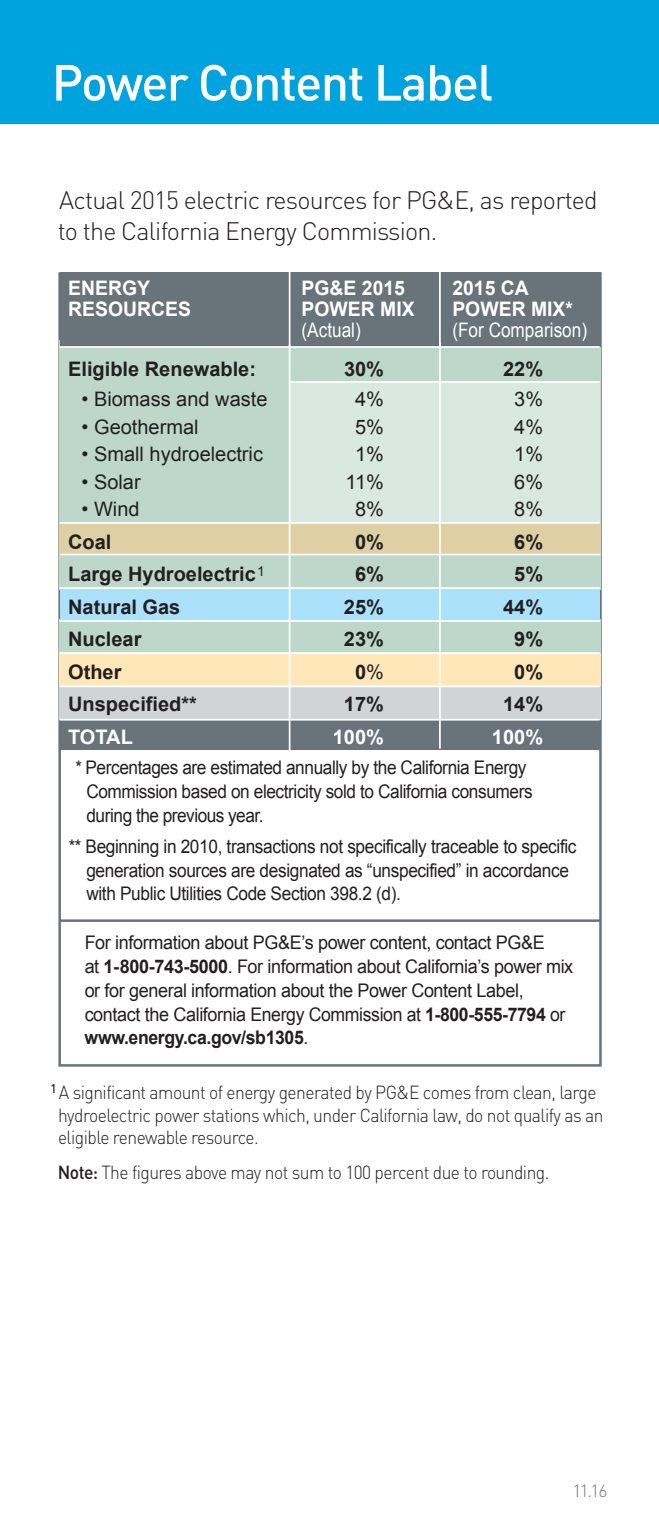
<style>
.page{position:relative;width:659px;height:1529px;background:#fff}
.page>*{position:absolute;margin:0;border:0;box-sizing:border-box;transform-origin:0 0}
.t1{font:500 50px "DIN";letter-spacing:-.03em;color:#fff}
.t2{font:300 25px/31.2px "DIN";letter-spacing:-.03em;color:#231f20}
.t3{font:700 20px "Arial";color:#231f20}
.t4{font:700 20px/21.2px "Arial";color:#fff}
.t5{font:20px "Arial";color:#231f20}
.t6{font:18.75px/23.8px "Arial";letter-spacing:-.02em;color:#231f20;scale:.9 1}
.t7{font:18.75px/23.8px "Arial";letter-spacing:-.02em;color:#231f20;scale:.96 1}
.t8{font:300 18.75px/22.5px "DIN";letter-spacing:-.03em;color:#231f20;scale:.93 1}
.t9{font:300 17.5px "DIN";color:#77787b}
.s1{font-weight:400}
.s2{font-weight:700}
.s3{font-weight:500}
</style>
<div class="page">
<div style="left:0;top:0;width:659px;height:124px;background:#00a3dd"></div>
<hr style="left:60px;top:919px;width:540px;height:3px;background:#68737a">
<div style="left:59px;top:340px;width:542px;height:187px;background:#bdd8cb"></div>
<div style="left:290px;top:382px;width:310px;height:140px;background:#d9e8e1"></div>
<div style="left:59px;top:555px;width:542px;height:35px;background:#bdd8cb"></div>
<div style="left:59px;top:619px;width:542px;height:34px;background:#bdd8cb"></div>
<div style="left:59px;top:523px;width:542px;height:31px;background:#decfa5"></div>
<div style="left:60px;top:588px;width:539px;height:33px;background:#abe1fa"></div>
<div style="left:60px;top:719px;width:540px;height:31px;background:#68737a"></div>
<div style="left:60px;top:272px;width:540px;height:75px;background:#68737a"></div>
<hr style="left:289px;top:720px;width:1px;height:30px;background:#fff">
<hr style="left:439px;top:720px;width:2px;height:29px;background:#fff">
<hr style="left:289px;top:272px;width:1px;height:74px;background:#fff">
<hr style="left:439px;top:270px;width:2px;height:76px;background:#fff">
<hr style="left:60px;top:522px;width:540px;height:2px;background:#fff">
<hr style="left:60px;top:346px;width:540px;height:2px;background:#fff">
<hr style="left:290px;top:381px;width:310px;height:2px;background:#fff">
<hr style="left:60px;top:587px;width:540px;height:2px;background:#fff">
<hr style="left:60px;top:620px;width:540px;height:2px;background:#fff">
<div style="left:59px;top:653px;width:542px;height:33px;background:#ffe7b9"></div>
<hr style="left:60px;top:652px;width:540px;height:2px;background:#fff">
<div style="left:59px;top:686px;width:542px;height:33px;background:#d1d3d4"></div>
<hr style="left:60px;top:685px;width:540px;height:2px;background:#fff">
<hr style="left:60px;top:719px;width:540px;height:2px;background:#fff">
<hr style="left:289px;top:344px;width:1px;height:375px;background:#fff">
<hr style="left:439px;top:343px;width:2px;height:378px;background:#fff">
<h1 class="t1" style="left:52px;top:51px;width:443px">Power Content Label</h1>
<p class="t2" style="left:58px;top:184px;width:541px">Actual 2015 electric resources for PG&amp;E, as reported to the California Energy Commission.</p>
<p class="t4" style="left:68px;top:278px;width:83px">ENERGY</p>
<p class="t4" style="left:68px;top:299px;width:124px">RESOURCES</p>
<p class="t3" style="left:68px;top:356px;width:189px">Eligible Renewable:</p>
<p class="t5" style="left:82px;top:386px;width:187px">• Biomass and waste</p>
<p class="t4" style="left:302px;top:278px;width:115px">PG&amp;E 2015<br>POWER MIX <span class="s1">(Actual)</span></p>
<p class="t4" style="left:452px;top:278px;width:136px">2015 CA<br>POWER MIX* <span class="s1">(For Comparison)</span></p>
<p class="t3" style="left:344px;top:356px;width:42px">30%</p>
<p class="t5" style="left:355px;top:386px;width:30px">4%</p>
<p class="t3" style="left:503px;top:356px;width:42px">22%</p>
<p class="t5" style="left:514px;top:386px;width:30px">3%</p>
<p class="t5" style="left:82px;top:413px;width:119px">• Geothermal</p>
<p class="t5" style="left:355px;top:413px;width:30px">5%</p>
<p class="t5" style="left:514px;top:413px;width:30px">4%</p>
<p class="t5" style="left:82px;top:441px;width:183px">• Small hydroelectric</p>
<p class="t5" style="left:82px;top:468px;width:61px">• Solar</p>
<p class="t5" style="left:355px;top:441px;width:30px">1%</p>
<p class="t5" style="left:345px;top:468px;width:40px">11%</p>
<p class="t5" style="left:514px;top:441px;width:30px">1%</p>
<p class="t5" style="left:514px;top:468px;width:30px">6%</p>
<p class="t5" style="left:82px;top:496px;width:60px">• Wind</p>
<p class="t5" style="left:355px;top:496px;width:30px">8%</p>
<p class="t5" style="left:514px;top:496px;width:30px">8%</p>
<p class="t3" style="left:68px;top:528px;width:45px">Coal</p>
<p class="t3" style="left:355px;top:528px;width:30px">0%</p>
<p class="t3" style="left:514px;top:528px;width:30px">6%</p>
<p class="t3" style="left:68px;top:561px;width:198px">Large Hydroelectric<sup>1</sup></p>
<p class="t3" style="left:355px;top:561px;width:30px">6%</p>
<p class="t3" style="left:514px;top:561px;width:30px">5%</p>
<p class="t3" style="left:68px;top:593px;width:114px">Natural Gas</p>
<p class="t3" style="left:344px;top:593px;width:42px">25%</p>
<p class="t3" style="left:503px;top:593px;width:42px">44%</p>
<p class="t3" style="left:68px;top:626px;width:75px">Nuclear</p>
<p class="t3" style="left:344px;top:626px;width:42px">23%</p>
<p class="t3" style="left:514px;top:626px;width:30px">9%</p>
<p class="t3" style="left:68px;top:658px;width:55px">Other</p>
<p class="t3" style="left:355px;top:658px;width:30px">0<span class="s1">%</span></p>
<p class="t3" style="left:514px;top:658px;width:30px">0%</p>
<p class="t3" style="left:68px;top:691px;width:130px">Unspecified**</p>
<p class="t3" style="left:344px;top:691px;width:42px">17%</p>
<p class="t3" style="left:503px;top:691px;width:42px">14%</p>
<p class="t4" style="left:68px;top:727px;width:66px">TOTAL</p>
<p class="t4" style="left:333px;top:727px;width:53px">100%</p>
<p class="t4" style="left:492px;top:727px;width:53px">100%</p>
<p class="t6" style="left:86px;top:756px;width:497px;text-indent:-11px">* Percentages are estimated annually by the California Energy<br>Commission based on electricity sold to California consumers during the previous year.</p>
<p class="t6" style="left:86px;top:835px;width:546px;text-indent:-17px">** Beginning in 2010, transactions not specifically traceable to specific generation sources are designated as “unspecified” in accordance with Public Utilities Code Section 398.2 (d).</p>
<p class="t7" style="left:85px;top:931px;width:510px">For information about PG&amp;E’s power content, contact PG&amp;E<br>at <span class="s2">1-800-743-5000</span>. For information about California’s power mix or for general information about the Power Content Label, contact the California Energy Commission at <span class="s2">1-800-555-7794</span> or <span class="s2">www.energy.ca.gov/sb1305</span>.</p>
<p class="t8" style="left:58px;top:1081px;width:588px;text-indent:-8px"><sup>1</sup> A significant amount of energy generated by PG&amp;E comes from clean, large hydroelectric power stations which, under California law, do not qualify as an eligible renewable resource.</p>
<p class="t8" style="left:58px;top:1161px;width:530px"><span class="s3">Note:</span> The figures above may not sum to 100 percent due to rounding.</p>
<p class="t9" style="left:572px;top:1480px;width:36px">11.16</p>
</div>
